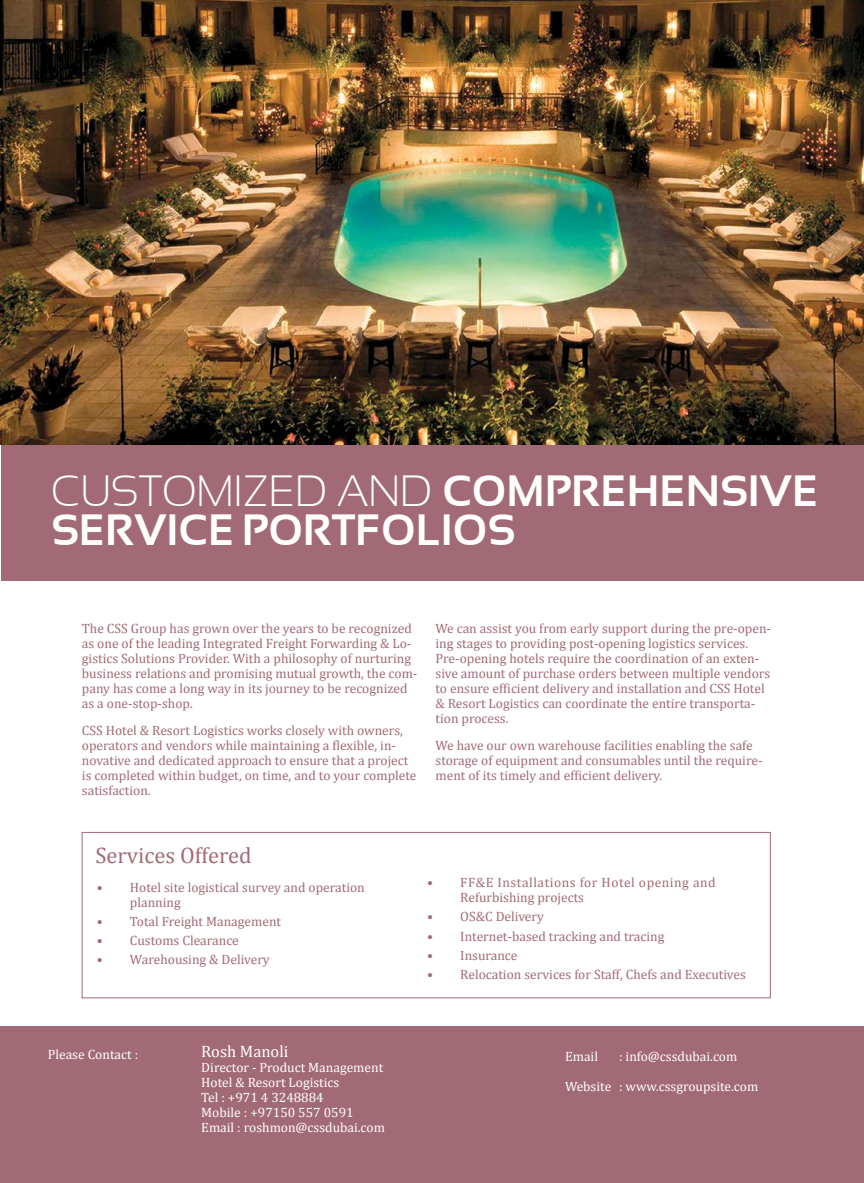
<style>
.page{position:relative;width:864px;height:1183px;background:#fff}
.page>*{position:absolute;margin:0;border:0;box-sizing:border-box;transform-origin:0 0}
.t1{font:700 43.5px/39px "Sansation";color:#fff}
.t2{font:22.5px "Cambria";color:#a26a76}
.t3{font:16.5px "Cambria";color:#fff}
.t4{font:13.5px/15px "Cambria";color:#a26a76}
.t5{font:13.5px/15px "Cambria";color:#fff}
.t6{font:13.5px/15px "Cambria";letter-spacing:.04em;color:#a26a76}
.s1{font-weight:300}
</style>
<div class="page">
<img style="left:0;top:0;width:1px;height:445px">
<img style="left:1px;top:0;width:862px;height:446px">
<div style="left:1px;top:446px;width:862px;height:134px;background:#a26a76"></div>
<div style="left:0;top:1026px;width:863px;height:156px;background:#a26a76"></div>
<div style="left:82px;top:832px;width:688px;height:165px;border:1px solid #a26a76"></div>
<h1 class="t1" style="left:51px;top:471px;width:768px"><span class="s1">CUSTOMIZED AND</span> COMPREHENSIVE<br>SERVICE PORTFOLIOS</h1>
<p class="t4" style="left:82px;top:620px;width:337px">The CSS Group has grown over the years to be recognized as one of the leading Integrated Freight Forwarding &amp; Lo&shy;gistics Solutions Provider. With a philosophy of nurturing business relations and promising mutual growth, the com&shy;pany has come a long way in its journey to be recognized as a one-stop-shop.</p>
<p class="t4" style="left:82px;top:723px;width:336px">CSS Hotel &amp; Resort Logistics works closely with owners, operators and vendors while maintaining a flexible, in&shy;novative and dedicated approach to ensure that a project is completed within budget, on time, and to your complete satisfaction.</p>
<p class="t4" style="left:435px;top:620px;width:337px">We can assist you from early support during the pre-open&shy;ing stages to providing post-opening logistics services.<br>Pre-opening hotels require the coordination of an exten&shy;sive amount of purchase orders between multiple vendors to ensure efficient delivery and installation and CSS Hotel &amp; Resort Logistics can coordinate the entire transporta&shy;tion process.</p>
<p class="t4" style="left:435px;top:738px;width:328px">We have our own warehouse facilities enabling the safe storage of equipment and consumables until the require&shy;ment of its timely and efficient delivery.</p>
<h2 class="t2" style="left:95px;top:841px;width:158px">Services Offered</h2>
<p class="t4" style="left:130px;top:879px;width:236px;text-indent:-33px">• Hotel site logistical survey and operation planning</p>
<p class="t4" style="left:97px;top:913px;width:186px">• Total Freight Management</p>
<p class="t4" style="left:97px;top:932px;width:143px">• Customs Clearance</p>
<p class="t4" style="left:97px;top:952px;width:174px">• Warehousing &amp; Delivery</p>
<p class="t6" style="left:460px;top:874px;width:257px;text-indent:-33px">• FF&amp;E Installations for Hotel opening and<br>Refurbishing projects</p>
<p class="t4" style="left:427px;top:909px;width:118px">• OS&amp;C Delivery</p>
<p class="t4" style="left:427px;top:928px;width:238px">• Internet-based tracking and tracing</p>
<p class="t4" style="left:427px;top:947px;width:92px">• Insurance</p>
<p class="t4" style="left:427px;top:966px;width:320px">• Relocation services for Staff, Chefs and Executives</p>
<p class="t5" style="left:48px;top:1046px;width:92px">Please Contact :</p>
<p class="t3" style="left:201px;top:1041px;width:89px">Rosh Manoli</p>
<p class="t5" style="left:201px;top:1059px;width:185px">Director - Product Management<br>Hotel &amp; Resort Logistics<br>Tel : +971 4 3248884<br>Mobile : +97150 557 0591<br>Email : roshmon@cssdubai.com</p>
<p class="t5" style="left:564px;top:1048px;width:34px">Email</p>
<p class="t5" style="left:618px;top:1048px;width:120px">: info@cssdubai.com</p>
<p class="t5" style="left:564px;top:1078px;width:195px">Website : www.cssgroupsite.com</p>
</div>
